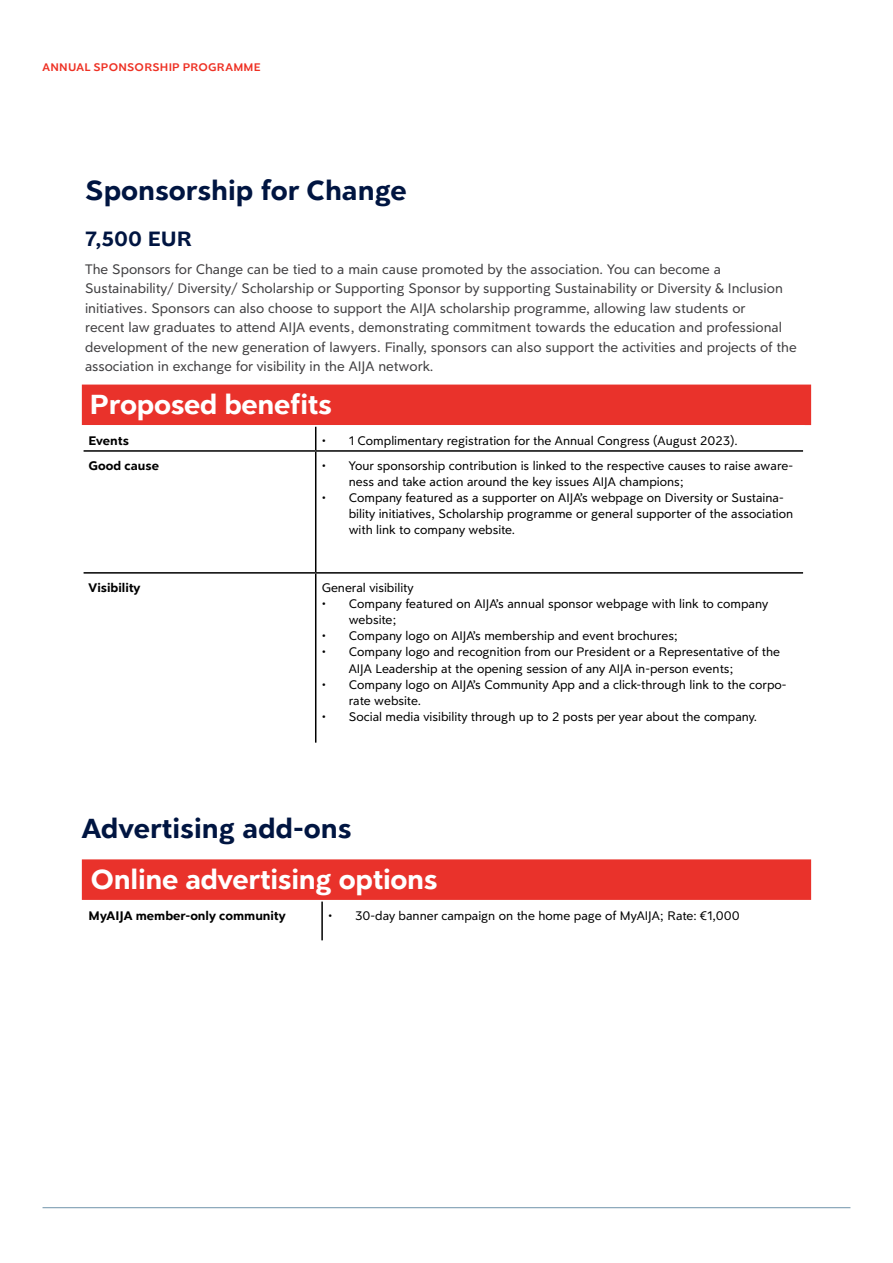
<style>
.page{position:relative;width:893px;height:1263px;background:#fff}
.page>*{position:absolute;margin:0;border:0;box-sizing:border-box;transform-origin:0 0}
.t1{font:700 30px "Clarika Grotesque";letter-spacing:-.01em;color:#fff}
.t2{font:700 30px "Clarika Grotesque";color:#001541}
.t3{font:700 22.5px "Clarika Grotesque";color:#001541}
.t4{font:15px/19.5px "Clarika Grotesque";color:#414042}
.t5{font:13.5px/16.2px "Clarika Grotesque";color:#000}
.t6{font:700 13.5px "Clarika Grotesque";color:#000}
.t7{font:600 12px "Clarika Grotesque";letter-spacing:.02em;color:#ee3124}
</style>
<div class="page">
<hr style="left:43px;top:1207px;width:807px;height:1px;background:#7094aa">
<div style="left:82px;top:385px;width:729px;height:40px;background:#e9322b"></div>
<svg style="left:315px;top:427px;width:1px;height:23px"></svg>
<hr style="left:83px;top:450px;width:233px;height:2px;background:#000">
<hr style="left:316px;top:450px;width:487px;height:2px;background:#000">
<hr style="left:315px;top:452px;width:1px;height:120px;background:#000">
<hr style="left:83px;top:572px;width:233px;height:2px;background:#000">
<hr style="left:316px;top:572px;width:487px;height:2px;background:#000">
<hr style="left:315px;top:574px;width:1px;height:169px;background:#000">
<div style="left:82px;top:859px;width:729px;height:41px;background:#e9322b"></div>
<hr style="left:321px;top:901px;width:2px;height:39px;background:#000">
<p class="t7" style="left:43px;top:59px;width:220px">ANNUAL SPONSORSHIP PROGRAMME</p>
<h1 class="t2" style="left:85px;top:170px;width:323px">Sponsorship for Change</h1>
<h2 class="t3" style="left:85px;top:223px;width:109px">7,500 EUR</h2>
<p class="t4" style="left:85px;top:259px;width:713px">The Sponsors for Change can be tied to a main cause promoted by the association. You can become a Sustainability/ Diversity/ Scholarship or Supporting Sponsor by supporting Sustainability or Diversity &amp; Inclusion initiatives. Sponsors can also choose to support the AIJA scholarship programme, allowing law students or<br>recent law graduates to attend AIJA events, demonstrating commitment towards the education and professional development of the new generation of lawyers. Finally, sponsors can also support the activities and projects of the association in exchange for visibility in the AIJA network.</p>
<h1 class="t1" style="left:90px;top:384px;width:243px">Proposed benefits</h1>
<p class="t6" style="left:89px;top:431px;width:42px">Events</p>
<p class="t5" style="left:322px;top:432px;width:418px">• 1 Complimentary registration for the Annual Congress (August 2023).</p>
<p class="t6" style="left:89px;top:456px;width:72px">Good cause</p>
<p class="t5" style="left:349px;top:457px;width:446px;text-indent:-27px">• Your sponsorship contribution is linked to the respective causes to raise aware&shy;ness and take action around the key issues AIJA champions;</p>
<p class="t5" style="left:349px;top:489px;width:446px;text-indent:-27px">• Company featured as a supporter on AIJA’s webpage on Diversity or Sustaina&shy;bility initiatives, Scholarship programme or general supporter of the association with link to company website.</p>
<p class="t6" style="left:89px;top:578px;width:53px">Visibility</p>
<p class="t5" style="left:322px;top:579px;width:93px">General visibility</p>
<p class="t5" style="left:349px;top:595px;width:421px;text-indent:-27px">• Company featured on AIJA’s annual sponsor webpage with link to company website;</p>
<p class="t5" style="left:322px;top:627px;width:358px">• Company logo on AIJA’s membership and event brochures;</p>
<p class="t5" style="left:349px;top:643px;width:433px;text-indent:-27px">• Company logo and recognition from our President or a Representative of the<br>AIJA Leadership at the opening session of any AIJA in-person events;</p>
<p class="t5" style="left:349px;top:676px;width:439px;text-indent:-27px">• Company logo on AIJA’s Community App and a click-through link to the corpo&shy;rate website.</p>
<p class="t5" style="left:322px;top:708px;width:437px">• Social media visibility through up to 2 posts per year about the company.</p>
<h1 class="t2" style="left:82px;top:809px;width:271px">Advertising add-ons</h1>
<h1 class="t1" style="left:90px;top:859px;width:349px">Online advertising options</h1>
<p class="t6" style="left:89px;top:906px;width:199px">MyAIJA member-only community</p>
<p class="t5" style="left:328px;top:907px;width:413px">• 30-day banner campaign on the home page of MyAIJA; Rate: €1,000</p>
</div>
